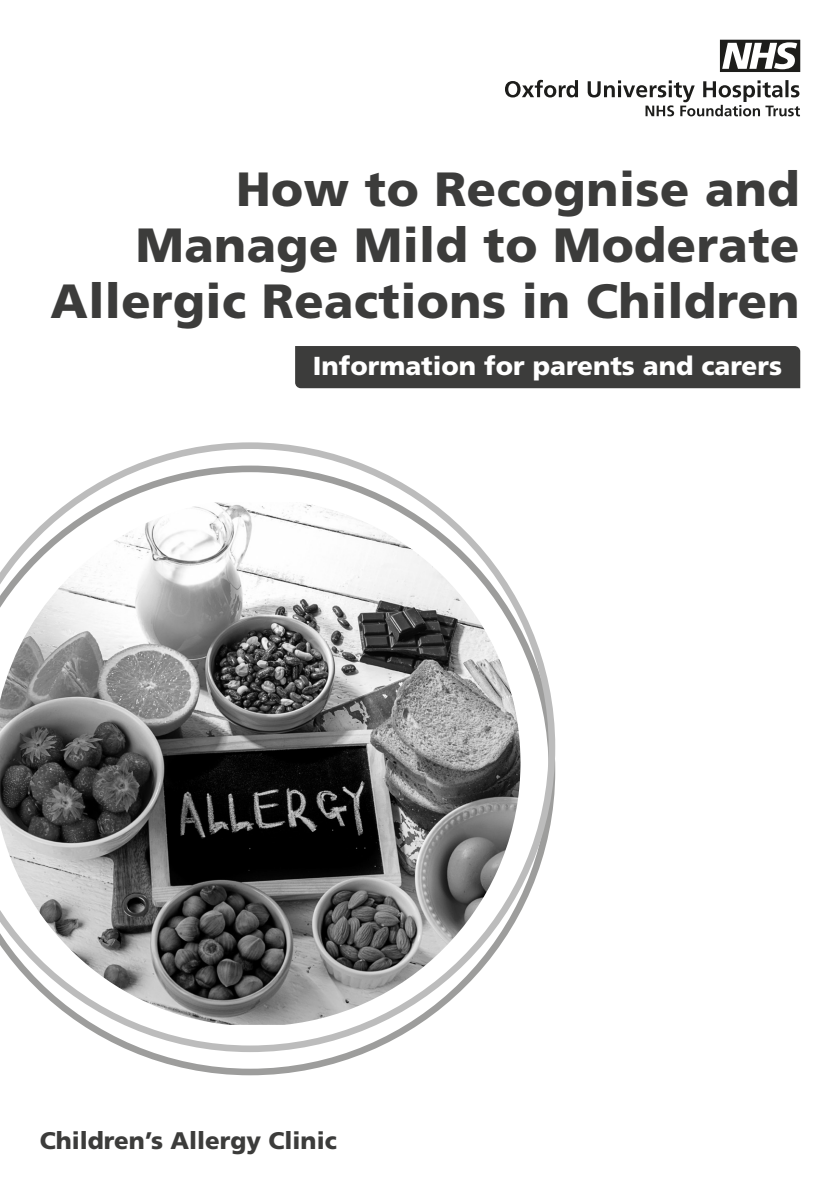
<style>
.page{position:relative;width:840px;height:1191px;background:#fff}
.page>*{position:absolute;margin:0;border:0;box-sizing:border-box;transform-origin:0 0}
.t1{font:900 48px/56px "Frutiger LT Std";letter-spacing:.01em;color:#3c3c3b;text-align:right}
.t2{font:900 26px "Frutiger LT Std";color:#fff}
.t3{font:900 24px "Frutiger LT Std";color:#3c3c3b}
</style>
<div class="page">
<svg style="left:505px;top:80px;width:294px;height:36px"></svg>
<svg style="left:719px;top:40px;width:80px;height:32px"></svg>
<svg style="left:133px;top:1052px;width:234px;height:23px"></svg>
<svg style="left:69px;top:442px;width:486px;height:610px"></svg>
<div style="left:295px;top:346px;width:504px;height:42px;background:#3c3c3b"></div>
<img style="left:0;top:502px;width:520px;height:523px">
<p class="t1" style="left:50px;top:161px;width:750px">How to Recognise and<br>Manage Mild to Moderate<br>Allergic Reactions in Children</p>
<p class="t2" style="left:312px;top:350px;width:470px">Information for parents and carers</p>
<p class="t3" style="left:40px;top:1126px;width:298px">Children’s Allergy Clinic</p>
</div>
